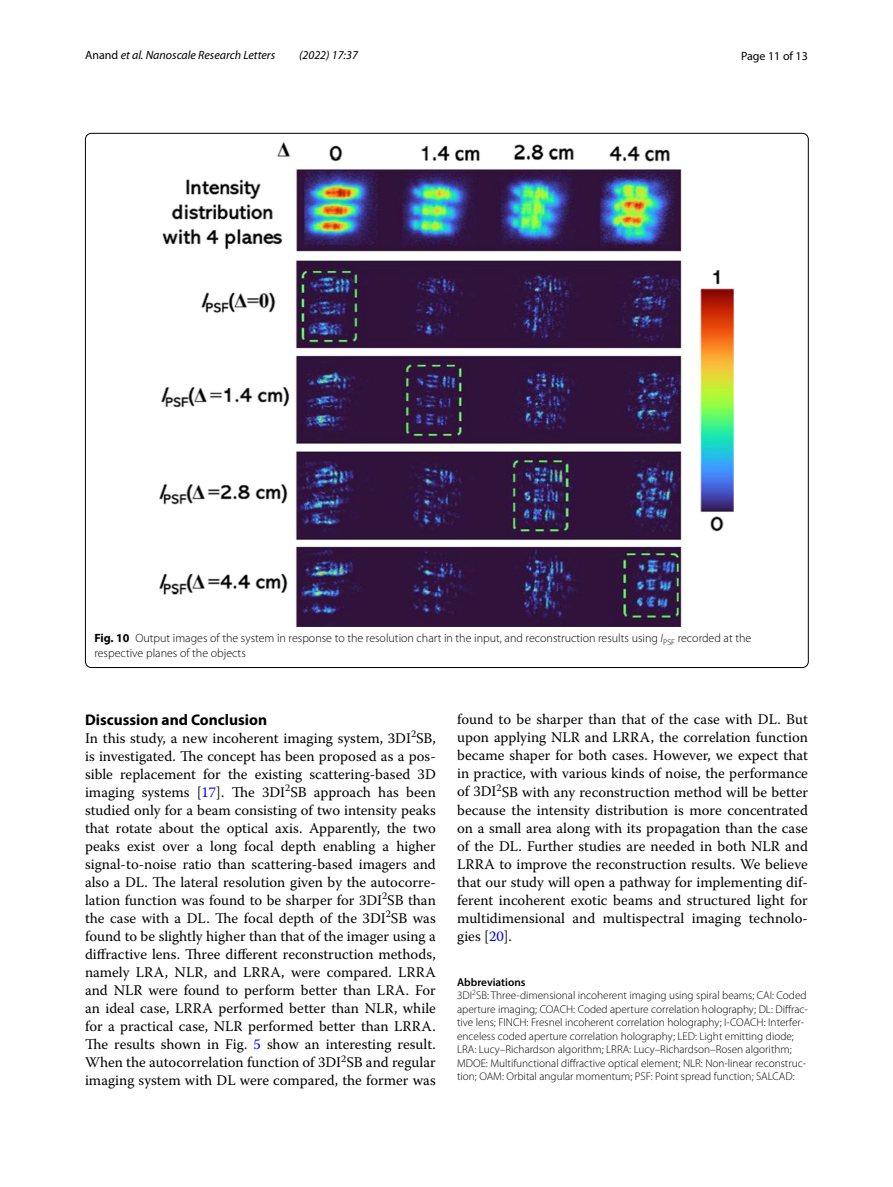
<style>
.page{position:relative;width:893px;height:1187px;background:#fff}
.page>*{position:absolute;margin:0;border:0;box-sizing:border-box;transform-origin:0 0}
.t1{font:700 15.45px "Myriad Pro";color:#000}
.t2{font:14.7px/18px "Warnock Pro";color:#000;text-align:justify}
.t3{font:300 12px/15px "Myriad Pro";color:#000}
.t4{font:italic 12px "Myriad Pro";color:#000}
.t5{font:12px "Myriad Pro";color:#000}
.t6{font:300 11.25px/13.5px "Myriad Pro";color:#000}
.s1{font-style:normal}
.s2{font-weight:700}
.s3{font-style:italic}
.s4{color:#00f}
.s5{font-weight:600}
</style>
<div class="page">
<img style="left:160px;top:142px;width:574px;height:485px">
<p class="t4" style="left:85px;top:48px;width:192px"><span class="s1">Anand</span> et al. Nanoscale Research Letters</p>
<p class="t4" style="left:299px;top:48px;width:60px">(2022) 17:37</p>
<p class="t5" style="left:741px;top:48px;width:68px">Page 11 of 13</p>
<p class="t3" style="left:94px;top:630px;width:658px"><span class="s2">Fig. 10</span> Output images of the system in response to the resolution chart in the input, and reconstruction results using <span class="s3">I</span><sub>PSF</sub> recorded at the respective planes of the objects</p>
<p class="t1" style="left:85px;top:709px;width:184px">Discussion and Conclusion</p>
<p class="t2" style="left:85px;top:729px;width:352px">In this study, a new incoherent imaging system, 3DI<sup>2</sup>SB, is investigated. The concept has been proposed as a pos&shy;sible replacement for the existing scattering-based 3D imaging systems [<span class="s4">17</span>]. The 3DI<sup>2</sup>SB approach has been studied only for a beam consisting of two intensity peaks that rotate about the optical axis. Apparently, the two peaks exist over a long focal depth enabling a higher signal-to-noise ratio than scattering-based imagers and also a DL. The lateral resolution given by the autocorre&shy;lation function was found to be sharper for 3DI<sup>2</sup>SB than the case with a DL. The focal depth of the 3DI<sup>2</sup>SB was found to be slightly higher than that of the imager using a diffractive lens. Three different reconstruction methods, namely LRA, NLR, and LRRA, were compared. LRRA and NLR were found to perform better than LRA. For an ideal case, LRRA performed better than NLR, while for a practical case, NLR performed better than LRRA.<br>The results shown in Fig. <span class="s4">5</span> show an interesting result.<br>When the autocorrelation function of 3DI<sup>2</sup>SB and regular imaging system with DL were compared, the former was</p>
<p class="t2" style="left:457px;top:710px;width:352px">found to be sharper than that of the case with DL. But upon applying NLR and LRRA, the correlation function became shaper for both cases. However, we expect that in practice, with various kinds of noise, the performance of 3DI<sup>2</sup>SB with any reconstruction method will be better because the intensity distribution is more concentrated on a small area along with its propagation than the case of the DL. Further studies are needed in both NLR and LRRA to improve the reconstruction results. We believe that our study will open a pathway for implementing dif&shy;ferent incoherent exotic beams and structured light for multidimensional and multispectral imaging technolo&shy;gies [<span class="s4">20</span>].</p>
<p class="t6" style="left:457px;top:975px;width:352px"><span class="s5">Abbreviations<br></span>3DI<sup>2</sup>SB: Three-dimensional incoherent imaging using spiral beams; CAI: Coded aperture imaging; COACH: Coded aperture correlation holography; DL: Diffrac&shy;tive lens; FINCH: Fresnel incoherent correlation holography; I-COACH: Interfer&shy;enceless coded aperture correlation holography; LED: Light emitting diode; LRA: Lucy–Richardson algorithm; LRRA: Lucy–Richardson–Rosen algorithm; MDOE: Multifunctional diffractive optical element; NLR: Non-linear reconstruc&shy;tion; OAM: Orbital angular momentum; PSF: Point spread function; SALCAD:</p>
</div>
